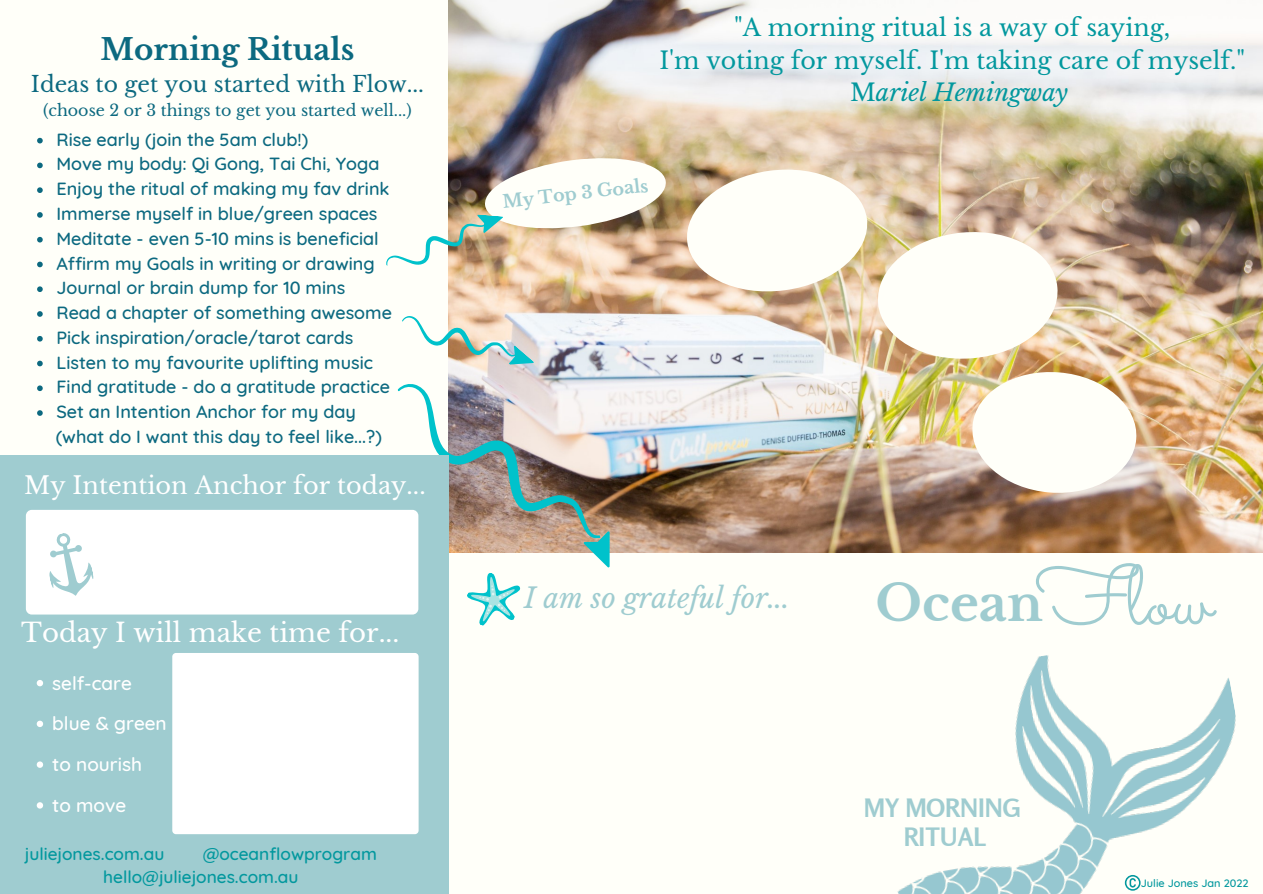
<style>
.page{position:relative;width:1263px;height:894px;background:#fff}
.page>*{position:absolute;margin:0;border:0;box-sizing:border-box;transform-origin:0 0}
.t1{font:83.85px "Sacramento";color:#9fccd0}
.t2{font:700 49.35px "Libre Baskerville";color:#9fccd0}
.t3{font:700 29.4px "Libre Baskerville";color:#0c6980}
.t4{font:italic 27.6px "Libre Baskerville";color:#9fccd0}
.t5{font:25.95px "Libre Baskerville";color:#fff}
.t6{font:700 25.2px "Rosario";color:#9fccd0}
.t7{font:24px "Libre Baskerville";color:#fff}
.t8{font:23.7px "Libre Baskerville";color:#03989e}
.t9{font:italic 23.7px "Libre Baskerville";color:#03989e}
.t10{font:21.9px "Libre Baskerville";color:#0c6980}
.t11{font:500 19.05px "Quicksand";color:#fff}
.t12{font:500 18px "Quicksand";color:#0c6980}
.t13{font:700 17.55px "Libre Baskerville";color:#9fccd0}
.t14{font:500 17.25px "Quicksand";color:#03989e}
.t15{font:15.9px "Libre Baskerville";color:#0c6980}
.t16{font:500 10.95px "Quicksand";color:#03989e}
.s1{font-style:normal}
</style>
<div class="page">
<div style="left:0;top:0;width:1263px;height:893px;background:#fffff9"></div>
<img style="left:448px;top:0;width:815px;height:552px">
<img style="left:897px;top:655px;width:339px;height:238px">
<img style="left:679px;top:159px;width:462px;height:340px">
<div style="left:0;top:454px;width:449px;height:439px;background:#9fccd0"></div>
<svg style="left:37px;top:680px;width:6px;height:6px"></svg>
<svg style="left:37px;top:720px;width:6px;height:6px"></svg>
<svg style="left:37px;top:761px;width:6px;height:6px"></svg>
<svg style="left:37px;top:802px;width:6px;height:6px"></svg>
<div style="left:26px;top:509px;width:392px;height:105px;background:#fff;border-radius:6px"></div>
<svg style="left:49px;top:533px;width:45px;height:63px"></svg>
<div style="left:172px;top:652px;width:247px;height:181px;background:#fff;border-radius:4px"></div>
<svg style="left:1125px;top:874px;width:15px;height:16px"></svg>
<svg style="left:37px;top:138px;width:6px;height:5px"></svg>
<svg style="left:37px;top:162px;width:6px;height:6px"></svg>
<svg style="left:37px;top:187px;width:6px;height:6px"></svg>
<svg style="left:37px;top:212px;width:6px;height:6px"></svg>
<svg style="left:37px;top:237px;width:6px;height:5px"></svg>
<svg style="left:37px;top:261px;width:6px;height:6px"></svg>
<svg style="left:37px;top:286px;width:6px;height:6px"></svg>
<svg style="left:37px;top:311px;width:6px;height:6px"></svg>
<svg style="left:37px;top:336px;width:6px;height:5px"></svg>
<svg style="left:37px;top:360px;width:6px;height:6px"></svg>
<svg style="left:37px;top:385px;width:6px;height:6px"></svg>
<svg style="left:37px;top:410px;width:6px;height:6px"></svg>
<img style="left:362px;top:148px;width:308px;height:478px">
<p class="t3" style="left:100px;top:31px;width:256px">Morning Rituals</p>
<p class="t10" style="left:31px;top:71px;width:395px">Ideas to get you started with Flow...</p>
<p class="t15" style="left:43px;top:101px;width:370px">(choose 2 or 3 things to get you started well...)</p>
<p class="t12" style="left:56px;top:128px;width:253px">Rise early (join the 5am club!)</p>
<p class="t12" style="left:56px;top:152px;width:325px">Move my body: Qi Gong, Tai Chi, Yoga</p>
<p class="t12" style="left:56px;top:177px;width:335px">Enjoy the ritual of making my fav drink</p>
<p class="t12" style="left:56px;top:202px;width:323px">Immerse myself in blue/green spaces</p>
<p class="t12" style="left:56px;top:227px;width:324px">Meditate - even 5-10 mins is beneficial</p>
<p class="t12" style="left:56px;top:251px;width:320px">Affirm my Goals in writing or drawing</p>
<p class="t12" style="left:56px;top:276px;width:290px">Journal or brain dump for 10 mins</p>
<p class="t12" style="left:56px;top:301px;width:337px">Read a chapter of something awesome</p>
<p class="t12" style="left:56px;top:326px;width:299px">Pick inspiration/oracle/tarot cards</p>
<p class="t12" style="left:56px;top:350px;width:318px">Listen to my favourite uplifting music</p>
<p class="t12" style="left:56px;top:375px;width:335px">Find gratitude - do a gratitude practice</p>
<p class="t12" style="left:56px;top:400px;width:301px">Set an Intention Anchor for my day</p>
<p class="t12" style="left:56px;top:425px;width:328px">(what do I want this day to feel like...?)</p>
<p class="t7" style="left:24px;top:471px;width:403px">My Intention Anchor for today...</p>
<p class="t5" style="left:21px;top:617px;width:380px">Today I will make time for...</p>
<p class="t8" style="left:734px;top:13px;width:438px">"A morning ritual is a way of saying,</p>
<p class="t8" style="left:659px;top:46px;width:587px">I'm voting for myself. I'm taking care of myself."</p>
<p class="t9" style="left:850px;top:78px;width:219px"><span class="s1">M</span>ariel Hemingway</p>
<p class="t13" style="left:501px;top:190px;width:148px;rotate:-6deg">My Top 3 Goals</p>
<p class="t1" style="left:1036px;top:545px;width:178px">Flow</p>
<p class="t4" style="left:524px;top:581px;width:267px">I am so grateful for...</p>
<p class="t2" style="left:876px;top:572px;width:169px">Ocean</p>
<p class="t11" style="left:52px;top:670px;width:81px">self-care</p>
<p class="t11" style="left:52px;top:711px;width:116px">blue &amp; green</p>
<p class="t11" style="left:52px;top:751px;width:91px">to nourish</p>
<p class="t11" style="left:52px;top:792px;width:76px">to move</p>
<p class="t6" style="left:864px;top:792px;width:158px">MY MORNING</p>
<p class="t6" style="left:904px;top:821px;width:84px">RITUAL</p>
<p class="t14" style="left:25px;top:842px;width:141px">juliejones.com.au</p>
<p class="t14" style="left:203px;top:842px;width:176px">@oceanflowprogram</p>
<p class="t14" style="left:103px;top:865px;width:197px">hello@juliejones.com.au</p>
<p class="t16" style="left:1141px;top:875px;width:109px">Julie Jones Jan 2022</p>
</div>
